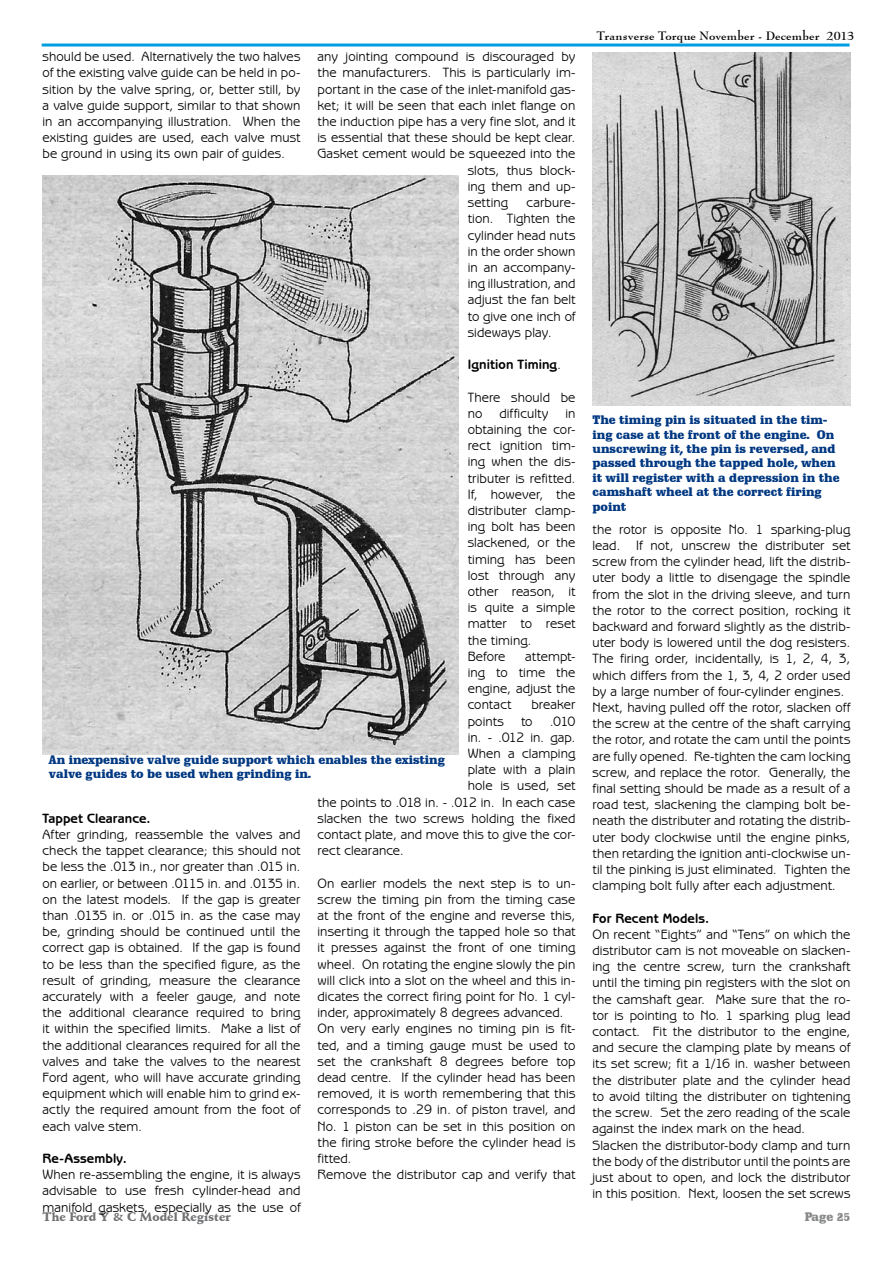
<style>
.page{position:relative;width:893px;height:1263px;background:#fff}
.page>*{position:absolute;margin:0;border:0;box-sizing:border-box;transform-origin:0 0}
.t1{font:13.5px/16.2px "Benguiat Gothic IT Cby BT";letter-spacing:.005em;color:#000;text-align:justify}
.t2{font:700 13.5px "Benguiat Gothic IT Cby BT";letter-spacing:.01em;color:#000}
.t3{font:900 12px/14.4px "Schadow BT";color:#003882}
.t4{font:700 12px "Bernhard Modern BT";letter-spacing:.015em;color:#000}
.t5{font:900 12px "Schneidler BT";color:#707173}
.t6{font:900 12px "Schadow BT";color:#878889}
.s1{font-weight:400}
</style>
<div class="page">
<hr style="left:42px;top:44px;width:808px;height:3px;background:#009ee0">
<img style="left:43px;top:175px;width:415px;height:580px">
<img style="left:592px;top:52px;width:258px;height:353px">
<p class="t4" style="left:597px;top:28px;width:259px">Transverse Torque November - December 2013</p>
<p class="t1" style="left:43px;top:48px;width:259px">should be used. Alternatively the two halves of the existing valve guide can be held in po&shy;sition by the valve spring, or, better still, by a valve guide support, similar to that shown in an accompanying illustration. When the existing guides are used, each valve must be ground in using its own pair of guides.</p>
<p class="t1" style="left:317px;top:48px;width:259px">any jointing compound is discouraged by</p>
<p class="t1" style="left:317px;top:64px;width:259px">the manufacturers. This is particularly im-</p>
<p class="t1" style="left:317px;top:81px;width:259px">portant in the case of the inlet-manifold gas-</p>
<p class="t1" style="left:317px;top:97px;width:259px">ket; it will be seen that each inlet flange on</p>
<p class="t1" style="left:317px;top:113px;width:259px">the induction pipe has a very fine slot, and it</p>
<p class="t1" style="left:317px;top:129px;width:259px">is essential that these should be kept clear.</p>
<p class="t1" style="left:317px;top:145px;width:259px">Gasket cement would be squeezed into the</p>
<p class="t1" style="left:468px;top:162px;width:109px">slots, thus block-</p>
<p class="t1" style="left:468px;top:178px;width:109px">ing them and up-</p>
<p class="t1" style="left:468px;top:194px;width:42px">setting</p>
<p class="t1" style="left:468px;top:194px;width:109px;text-indent:59px">carbure&shy;tion. Tighten the cylinder head nuts in the order shown in an accompany&shy;ing illustration, and adjust the fan belt to give one inch of sideways play.</p>
<p class="t2" style="left:468px;top:356px;width:95px">Ignition Timing<span class="s1">.</span></p>
<p class="t1" style="left:468px;top:388px;width:109px;text-align:left">There should be no difficulty in obtaining the cor&shy;rect ignition tim&shy;ing when the dis&shy;tributer is refitted.<br>If, however, the distributer clamp&shy;ing bolt has been slackened, or the timing has been lost through any other reason, it is quite a simple matter to reset the timing.<br>Before</p>
<p class="t3" style="left:592px;top:413px;width:249px">The timing pin is situated in the tim&shy;ing case at the front of the engine. On unscrewing it, the pin is reversed, and passed through the tapped hole, when it will register with a depression in the camshaft wheel at the correct firing point</p>
<p class="t1" style="left:592px;top:521px;width:259px;text-align:left">the rotor is opposite No. 1 sparking-plug lead. If not, unscrew the distributer set screw from the cylinder head, lift the distrib&shy;uter body a little to disengage the spindle from the slot in the driving sleeve, and turn the rotor to the correct position, rocking it backward and forward slightly as the distrib&shy;uter body is lowered until the dog resisters.<br>The firing order, incidentally, is 1, 2, 4, 3, which differs from the 1, 3, 4, 2 order used by a large number of four-cylinder engines.<br>Next, having pulled off the rotor, slacken off the screw at the centre of the shaft carrying the rotor, and rotate the cam until the points are fully opened. Re-tighten the cam locking screw, and replace the rotor. Generally, the final setting should be made as a result of a road test, slackening the clamping bolt be&shy;neath the distributer and rotating the distrib&shy;uter body clockwise until the engine pinks, then retarding the ignition anti-clockwise un&shy;til the pinking is just eliminated. Tighten the clamping bolt fully after each adjustment.</p>
<p class="t2" style="left:592px;top:910px;width:118px">For Recent Models.</p>
<p class="t1" style="left:592px;top:926px;width:259px;text-align:left">On recent “Eights” and “Tens” on which the distributor cam is not moveable on slacken&shy;ing the centre screw, turn the crankshaft until the timing pin registers with the slot on the camshaft gear. Make sure that the ro&shy;tor is pointing to No. 1 sparking plug lead contact. Fit the distributor to the engine, and secure the clamping plate by means of its set screw; fit a 1/16 in. washer between the distributer plate and the cylinder head to avoid tilting the distributer on tightening the screw. Set the zero reading of the scale against the index mark on the head.<br>Slacken the distributor-body clamp and turn the body of the distributor until the points are just about to open, and lock the distributor in this position. Next, loosen the set screws</p>
<p class="t1" style="left:468px;top:648px;width:109px;text-indent:57px">attempt&shy;ing to time the engine, adjust the contact</p>
<p class="t1" style="left:531px;top:696px;width:46px">breaker</p>
<p class="t1" style="left:468px;top:712px;width:38px">points</p>
<p class="t1" style="left:521px;top:712px;width:13px">to</p>
<p class="t1" style="left:550px;top:712px;width:27px">.010</p>
<p class="t1" style="left:468px;top:729px;width:109px">in. - .012 in. gap.</p>
<p class="t1" style="left:468px;top:745px;width:109px">When a clamping</p>
<p class="t1" style="left:468px;top:761px;width:109px">plate with a plain</p>
<p class="t1" style="left:468px;top:777px;width:109px">hole is used, set</p>
<p class="t1" style="left:317px;top:793px;width:259px">the points to .018 in. - .012 in. In each case</p>
<p class="t1" style="left:317px;top:810px;width:259px">slacken the two screws holding the fixed</p>
<p class="t1" style="left:317px;top:826px;width:259px">contact plate, and move this to give the cor-</p>
<p class="t1" style="left:317px;top:842px;width:88px">rect clearance.</p>
<p class="t1" style="left:317px;top:874px;width:259px;text-align:left">On earlier models the next step is to un&shy;screw the timing pin from the timing case at the front of the engine and reverse this, inserting it through the tapped hole so that it presses against the front of one timing wheel. On rotating the engine slowly the pin will click into a slot on the wheel and this in&shy;dicates the correct firing point for No. 1 cyl&shy;inder, approximately 8 degrees advanced.<br>On very early engines no timing pin is fit&shy;ted, and a timing gauge must be used to set the crankshaft 8 degrees before top dead centre. If the cylinder head has been removed, it is worth remembering that this corresponds to .29 in. of piston travel, and No. 1 piston can be set in this position on the firing stroke before the cylinder head is fitted.<br>Remove the distributor cap and verify that</p>
<p class="t3" style="left:49px;top:752px;width:398px">An inexpensive valve guide support which enables the existing valve guides to be used when grinding in.</p>
<p class="t2" style="left:43px;top:810px;width:110px">Tappet Clearance.</p>
<p class="t1" style="left:43px;top:826px;width:259px">After grinding, reassemble the valves and check the tappet clearance; this should not be less the .013 in., nor greater than .015 in. on earlier, or between .0115 in. and .0135 in. on the latest models. If the gap is greater than .0135 in. or .015 in. as the case may be, grinding should be continued until the correct gap is obtained. If the gap is found to be less than the specified figure, as the result of grinding, measure the clearance accurately with a feeler gauge, and note the additional clearance required to bring it within the specified limits. Make a list of the additional clearances required for all the valves and take the valves to the nearest Ford agent, who will have accurate grinding equipment which will enable him to grind ex&shy;actly the required amount from the foot of each valve stem.</p>
<p class="t2" style="left:43px;top:1150px;width:86px">Re-Assembly.</p>
<p class="t1" style="left:43px;top:1166px;width:259px">When re-assembling the engine, it is always advisable to use fresh cylinder-head and manifold gaskets, especially as the use of</p>
<p class="t5" style="left:43px;top:1209px;width:190px">The Ford Y &amp; C Model Register</p>
<p class="t6" style="left:805px;top:1209px;width:47px">Page 25</p>
</div>
